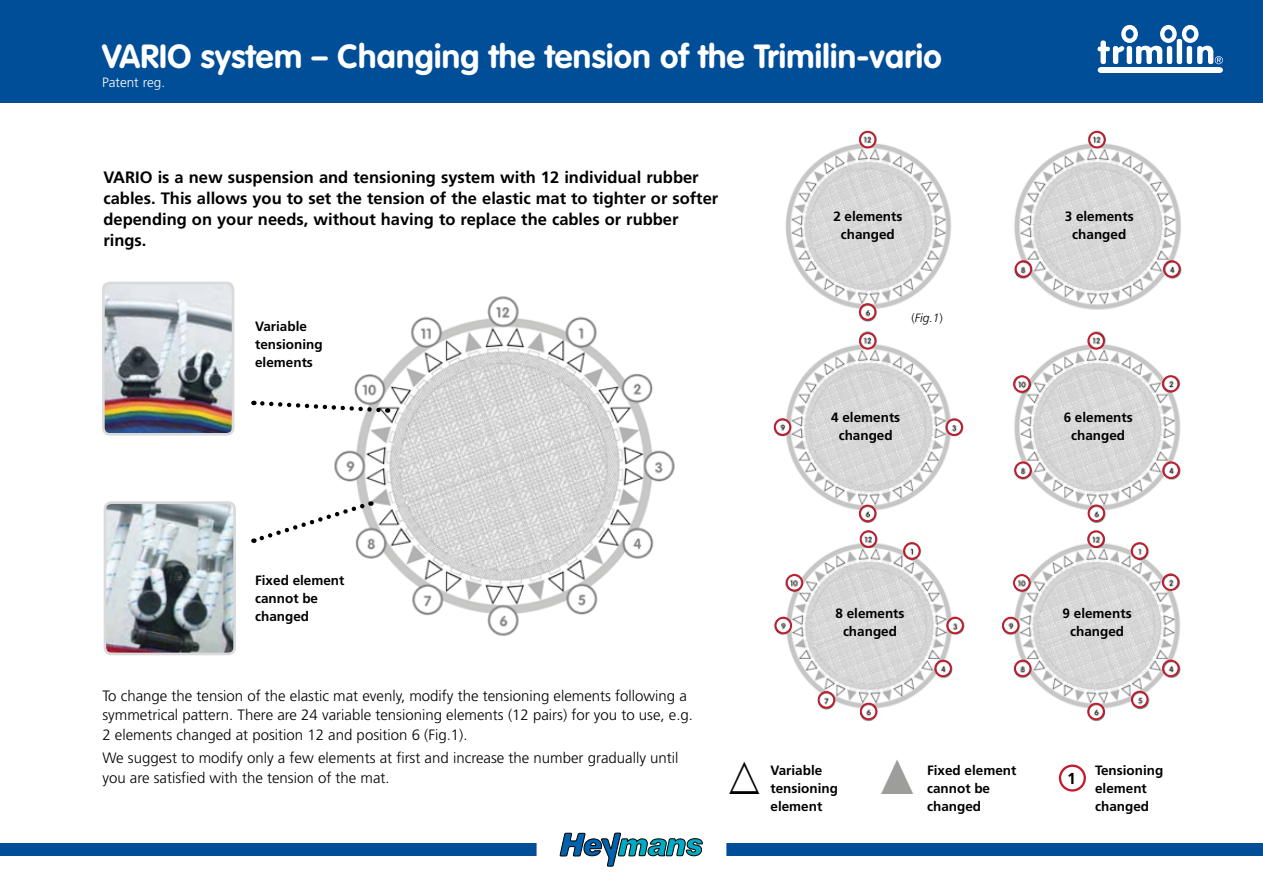
<style>
.page{position:relative;width:1263px;height:893px;background:#fff}
.page>*{position:absolute;margin:0;border:0;box-sizing:border-box;transform-origin:0 0}
.t1{font:700 33px "VAG Rounded";letter-spacing:.01em;color:#fff}
.t2{font:700 16.5px/21px "Frutiger";color:#000}
.t3{font:700 15.9px "Frutiger";color:#000}
.t4{font:300 15px/19.5px "Frutiger";color:#000}
.t5{font:700 13.5px/18px "Frutiger";color:#000;text-align:center}
.t6{font:300 13.5px "Frutiger";color:#fff}
.t7{font:italic 300 12px "Frutiger";color:#000}
.s1{font-style:normal}
</style>
<div class="page">
<img style="left:334px;top:296px;width:341px;height:340px">
<svg style="left:253px;top:399px;width:135px;height:16px"></svg>
<svg style="left:253px;top:499px;width:119px;height:45px"></svg>
<img style="left:106px;top:286px;width:124px;height:146px">
<div style="left:102px;top:282px;width:132px;height:154px;border:3px solid #dadada;border-radius:6px"></div>
<img style="left:108px;top:505px;width:124px;height:146px">
<div style="left:104px;top:501px;width:132px;height:154px;border:3px solid #dadada;border-radius:6px"></div>
<img style="left:1002px;top:530px;width:179px;height:192px">
<div style="left:1087px;top:530px;width:18px;height:18px;border:2px solid #c61a2c;border-radius:50%"></div>
<div style="left:1013px;top:574px;width:17px;height:17px;border:2px solid #c61a2c;border-radius:50%"></div>
<div style="left:1002px;top:617px;width:17px;height:17px;border:2px solid #c61a2c;border-radius:50%"></div>
<div style="left:1131px;top:542px;width:17px;height:18px;border:2px solid #c61a2c;border-radius:50%"></div>
<div style="left:1162px;top:573px;width:17px;height:18px;border:2px solid #c61a2c;border-radius:50%"></div>
<div style="left:1087px;top:703px;width:18px;height:17px;border:2px solid #c61a2c;border-radius:50%"></div>
<div style="left:1131px;top:691px;width:17px;height:17px;border:2px solid #c61a2c;border-radius:50%"></div>
<div style="left:1162px;top:660px;width:17px;height:17px;border:2px solid #c61a2c;border-radius:50%"></div>
<div style="left:1014px;top:660px;width:17px;height:17px;border:2px solid #c61a2c;border-radius:50%"></div>
<img style="left:1013px;top:331px;width:168px;height:192px">
<div style="left:1087px;top:332px;width:18px;height:18px;border:2px solid #c61a2c;border-radius:50%"></div>
<div style="left:1162px;top:375px;width:17px;height:18px;border:2px solid #c61a2c;border-radius:50%"></div>
<div style="left:1088px;top:504px;width:17px;height:18px;border:2px solid #c61a2c;border-radius:50%"></div>
<div style="left:1162px;top:461px;width:17px;height:18px;border:2px solid #c61a2c;border-radius:50%"></div>
<div style="left:1014px;top:461px;width:18px;height:18px;border:2px solid #c61a2c;border-radius:50%"></div>
<div style="left:1013px;top:375px;width:17px;height:18px;border:2px solid #c61a2c;border-radius:50%"></div>
<img style="left:773px;top:331px;width:191px;height:192px">
<div style="left:859px;top:332px;width:17px;height:18px;border:2px solid #c61a2c;border-radius:50%"></div>
<div style="left:859px;top:505px;width:17px;height:17px;border:2px solid #c61a2c;border-radius:50%"></div>
<div style="left:774px;top:418px;width:17px;height:18px;border:2px solid #c61a2c;border-radius:50%"></div>
<div style="left:945px;top:418px;width:18px;height:18px;border:2px solid #c61a2c;border-radius:50%"></div>
<img style="left:786px;top:130px;width:165px;height:192px">
<div style="left:859px;top:131px;width:17px;height:17px;border:2px solid #c61a2c;border-radius:50%"></div>
<div style="left:859px;top:303px;width:17px;height:17px;border:2px solid #c61a2c;border-radius:50%"></div>
<img style="left:1013px;top:130px;width:169px;height:180px">
<div style="left:1088px;top:131px;width:17px;height:17px;border:2px solid #c61a2c;border-radius:50%"></div>
<div style="left:1163px;top:260px;width:17px;height:18px;border:2px solid #c61a2c;border-radius:50%"></div>
<div style="left:1015px;top:260px;width:17px;height:18px;border:2px solid #c61a2c;border-radius:50%"></div>
<img style="left:773px;top:530px;width:192px;height:192px">
<div style="left:860px;top:530px;width:17px;height:18px;border:2px solid #c61a2c;border-radius:50%"></div>
<div style="left:903px;top:542px;width:17px;height:18px;border:2px solid #c61a2c;border-radius:50%"></div>
<div style="left:775px;top:617px;width:17px;height:17px;border:2px solid #c61a2c;border-radius:50%"></div>
<div style="left:818px;top:691px;width:17px;height:17px;border:2px solid #c61a2c;border-radius:50%"></div>
<div style="left:786px;top:574px;width:17px;height:17px;border:2px solid #c61a2c;border-radius:50%"></div>
<div style="left:946px;top:617px;width:18px;height:17px;border:2px solid #c61a2c;border-radius:50%"></div>
<div style="left:934px;top:660px;width:18px;height:17px;border:2px solid #c61a2c;border-radius:50%"></div>
<div style="left:860px;top:703px;width:17px;height:17px;border:2px solid #c61a2c;border-radius:50%"></div>
<div style="left:0;top:843px;width:1263px;height:12px;background:#004d98"></div>
<div style="left:537px;top:818px;width:189px;height:55px;background:#fff;border-radius:12px"></div>
<svg style="left:560px;top:833px;width:143px;height:33px"></svg>
<div style="left:0;top:0;width:1263px;height:102px;background:#004d98"></div>
<div style="left:1059px;top:764px;width:27px;height:28px;border:2px solid #c61a2c;border-radius:50%"></div>
<div style="left:1100px;top:40px;width:6px;height:24px;background:#fff;border-radius:2px"></div>
<div style="left:1113px;top:46px;width:5px;height:18px;background:#fff;border-radius:2px"></div>
<hr style="left:1097px;top:47px;width:13px;height:4px;background:#fff;border-radius:2px">
<svg style="left:1098px;top:67px;width:2px;height:6px"></svg>
<div style="left:1100px;top:67px;width:120px;height:6px;background:#fff"></div>
<svg style="left:1116px;top:24px;width:107px;height:49px"></svg>
<h1 class="t1" style="left:102px;top:43px;width:841px">VARIO system – Changing the tension of the Trimilin-vario</h1>
<p class="t6" style="left:102px;top:77px;width:65px">Patent reg.</p>
<p class="t2" style="left:103px;top:168px;width:616px">VARIO is a new suspension and tensioning system with 12 individual rubber cables. This allows you to set the tension of the elastic mat to tighter or softer depending on your needs, without having to replace the cables or rubber rings.</p>
<p class="t5" style="left:255px;top:318px;width:69px;text-align:left">Variable tensioning elements</p>
<p class="t5" style="left:255px;top:572px;width:91px;text-align:left">Fixed element cannot be changed</p>
<p class="t4" style="left:102px;top:687px;width:592px">To change the tension of the elastic mat evenly, modify the tensioning elements following a symmetrical pattern. There are 24 variable tensioning elements (12 pairs) for you to use, e.g.<br>2 elements changed at position 12 and position 6 (Fig.1).</p>
<p class="t4" style="left:102px;top:750px;width:578px">We suggest to modify only a few elements at first and increase the number gradually until you are satisfied with the tension of the mat.</p>
<p class="t5" style="left:833px;top:208px;width:71px">2 elements changed</p>
<p class="t5" style="left:1065px;top:208px;width:71px">3 elements changed</p>
<p class="t7" style="left:911px;top:312px;width:33px"><span class="s1">(</span>Fig.1<span class="s1">)</span></p>
<p class="t5" style="left:831px;top:409px;width:71px">4 elements changed</p>
<p class="t5" style="left:835px;top:605px;width:71px">8 elements changed</p>
<p class="t5" style="left:1064px;top:409px;width:71px">6 elements changed</p>
<p class="t5" style="left:1062px;top:605px;width:71px">9 elements changed</p>
<p class="t5" style="left:770px;top:762px;width:69px;text-align:left">Variable tensioning element</p>
<p class="t5" style="left:927px;top:762px;width:91px;text-align:left">Fixed element cannot be changed</p>
<p class="t3" style="left:1067px;top:772px;width:10px">1</p>
<p class="t5" style="left:1095px;top:762px;width:70px;text-align:left">Tensioning element changed</p>
</div>
